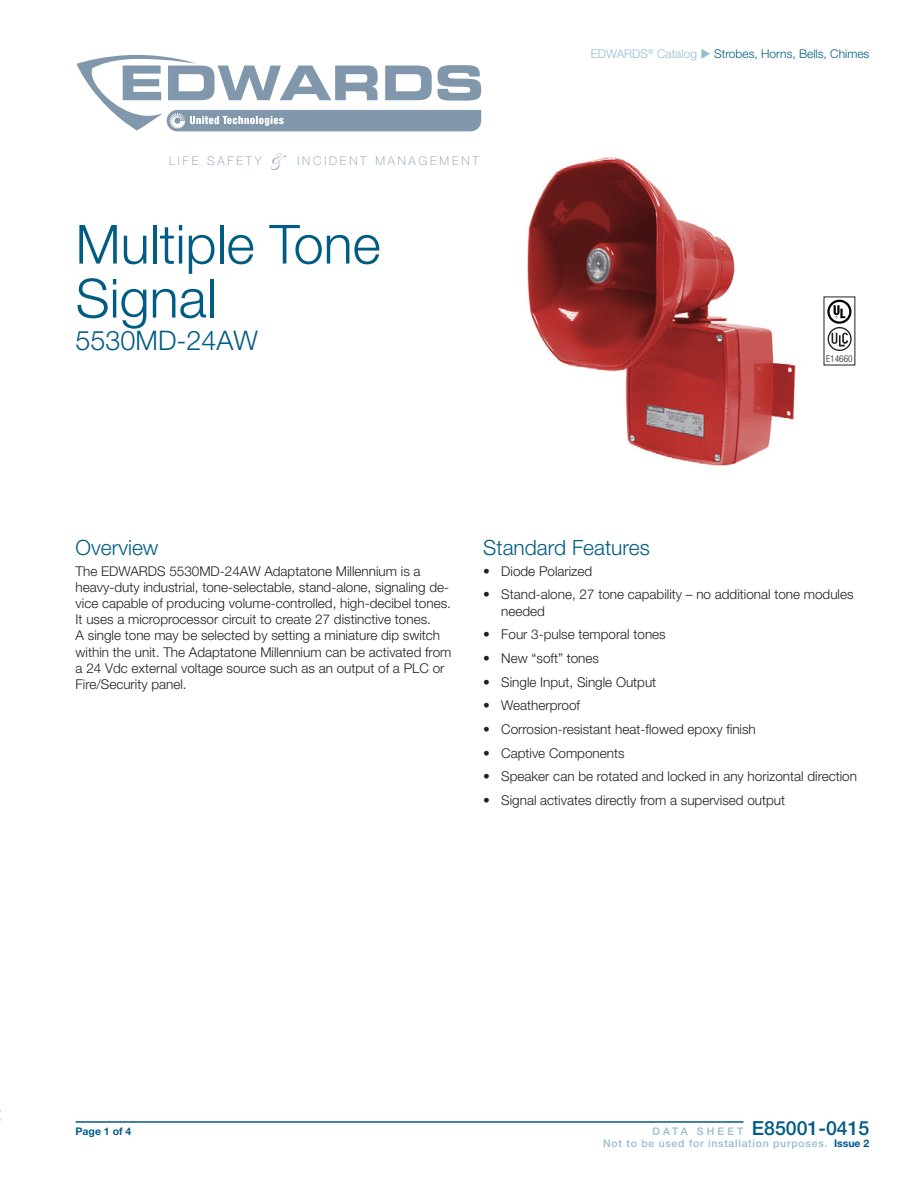
<style>
.page{position:relative;width:918px;height:1188px;background:#fff}
.page>*{position:absolute;margin:0;border:0;box-sizing:border-box;transform-origin:0 0}
.t1{font:300 54px/54px "Helvetica Neue LT Std";color:#005c83}
.Model{font:300 27px "Helvetica Neue LT Std";color:#005c83}
.HEAD{font:300 21px "Helvetica Neue LT Std";color:#005c83}
.t2{font:500 19.5px "Helvetica Neue LT Std";color:#005c83}
.BODY{font:300 13.5px/16.2px "Helvetica Neue LT Std";color:#231f20}
.t3{font:300 12px "Helvetica Neue LT Std";color:#005c83}
.t4{font:100 12px "Helvetica Neue LT Std";letter-spacing:.23em;color:#8197ac}
.t5{font:500 10.5px "Helvetica Neue LT Std";letter-spacing:.07em;color:#94bcd3}
.t6{font:700 10.5px "Helvetica Neue LT Std";color:#005c83}
.t7{font:300 condensed 9.3px "Helvetica Neue";color:#231f20}
.s1{font-family:"Shelley Volante BT";font-weight:400;font-size:19.5px}
.s2{color:#94bcd3}
.s3{font-size:10.5px;color:#94bcd3}
.s4{font-weight:700;color:#005c83}
</style>
<div class="page">
<hr style="left:76px;top:1121px;width:667px;height:2px;background:#005c83">
<svg style="left:77px;top:55px;width:404px;height:76px"></svg>
<img style="left:527px;top:157px;width:269px;height:309px">
<svg style="left:827px;top:300px;width:25px;height:51px"></svg>
<p class="t4" style="left:169px;top:154px;width:311px">LIFE SAFETY <span class="s1">&amp;</span> INCIDENT MANAGEMENT</p>
<p class="t1" style="left:76px;top:216px;width:307px">Multiple Tone<br>Signal</p>
<p class="Model" style="left:76px;top:324px;width:184px">5530MD-24AW</p>
<p class="t3" style="left:591px;top:47px;width:280px"><span class="s2">EDWARDS</span><sup>®</sup> <span class="s2">Catalog</span> <span class="s2">◆</span> Strobes, Horns, Bells, Chimes</p>
<p class="t7" style="left:826px;top:354px;width:28px">E14660</p>
<p class="HEAD" style="left:76px;top:535px;width:84px">Overview</p>
<p class="BODY" style="left:76px;top:563px;width:377px">The EDWARDS 5530MD-24AW Adaptatone Millennium is a heavy-duty industrial, tone-selectable, stand-alone, signaling de&shy;vice capable of producing volume-controlled, high-decibel tones.<br>It uses a microprocessor circuit to create 27 distinctive tones.<br>A single tone may be selected by setting a miniature dip switch within the unit. The Adaptatone Millennium can be activated from a 24 Vdc external voltage source such as an output of a PLC or Fire/Security panel.</p>
<p class="HEAD" style="left:483px;top:535px;width:168px">Standard Features</p>
<p class="BODY" style="left:483px;top:563px;width:111px">• Diode Polarized</p>
<p class="BODY" style="left:501px;top:586px;width:354px;text-indent:-18px">• Stand-alone, 27 tone capability – no additional tone modules needed</p>
<p class="BODY" style="left:483px;top:626px;width:184px">• Four 3-pulse temporal tones</p>
<p class="BODY" style="left:483px;top:650px;width:117px">• New “soft” tones</p>
<p class="BODY" style="left:483px;top:674px;width:175px">• Single Input, Single Output</p>
<p class="BODY" style="left:483px;top:697px;width:98px">• Weatherproof</p>
<p class="BODY" style="left:483px;top:721px;width:274px">• Corrosion-resistant heat-flowed epoxy finish</p>
<p class="BODY" style="left:483px;top:745px;width:143px">• Captive Components</p>
<p class="BODY" style="left:483px;top:768px;width:375px">• Speaker can be rotated and locked in any horizontal direction</p>
<p class="BODY" style="left:483px;top:792px;width:303px">• Signal activates directly from a supervised output</p>
<p class="t6" style="left:76px;top:1124px;width:57px">Page 1 of 4</p>
<p class="t2" style="left:652px;top:1116px;width:219px"><span class="s3">D ATA S H E E T</span> E85001-0415</p>
<p class="t5" style="left:603px;top:1137px;width:268px">Not to be used for installation purposes. <span class="s4">Issue 2</span></p>
</div>
